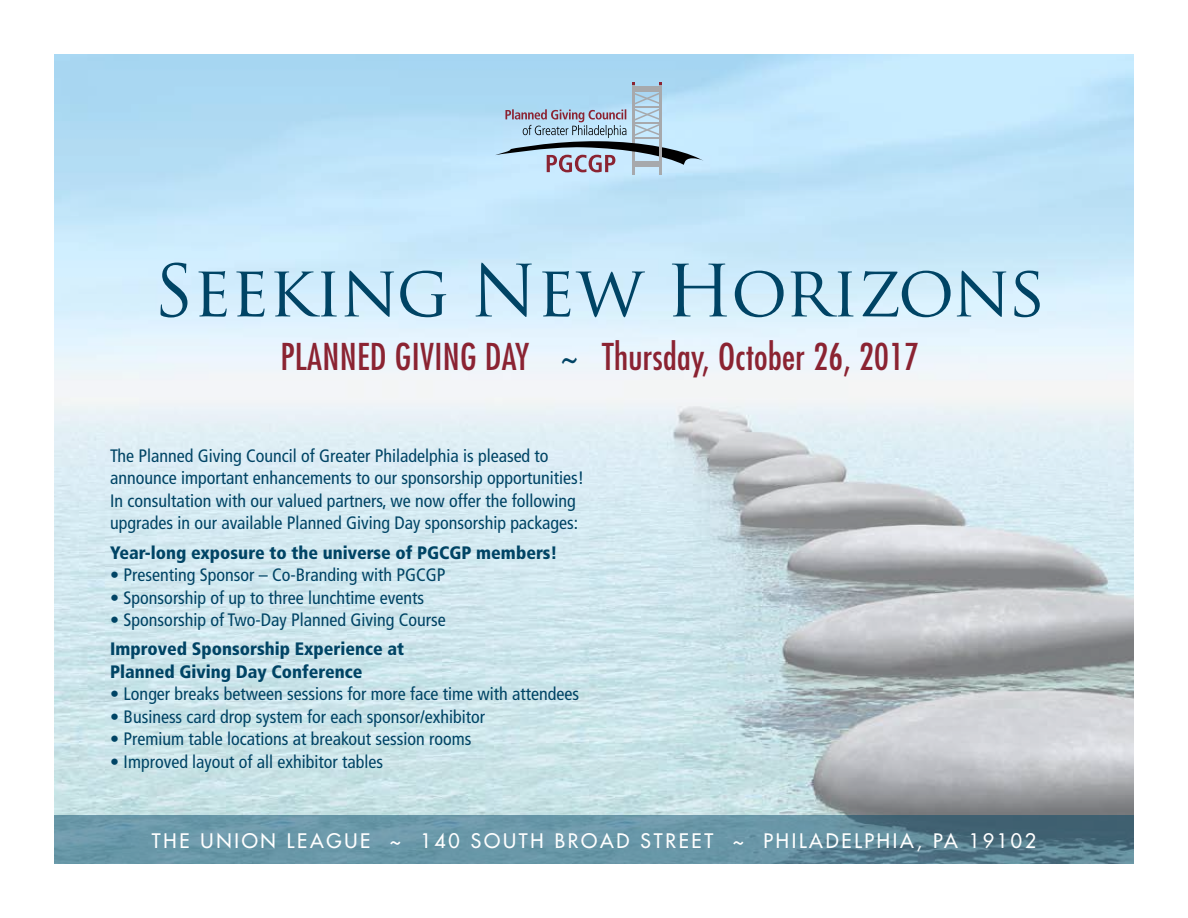
<style>
.page{position:relative;width:1188px;height:918px;background:#fff}
.page>*{position:absolute;margin:0;border:0;box-sizing:border-box;transform-origin:0 0}
.t1{font:70.05px "Trajan Pro";letter-spacing:-.01em;color:#004465}
.t2{font:condensed 36px "Futura";letter-spacing:.01em;color:#8b2332}
.t3{font:19.5px "Futura";letter-spacing:.14em;color:#fff}
.t4{font:condensed 18px/22.5px "Frutiger";color:#004465}
.t5{font:900 condensed 18px/22.5px "Frutiger";color:#004465}
.s1{color:#004465}
</style>
<div class="page">
<img style="left:54px;top:54px;width:1080px;height:762px">
<hr style="left:632px;top:84px;width:3px;height:91px;background:#a7a9ac">
<hr style="left:659px;top:84px;width:3px;height:91px;background:#a7a9ac">
<div style="left:633px;top:86px;width:28px;height:5px;background:#a7a9ac"></div>
<svg style="left:495px;top:92px;width:212px;height:80px;background:#a9c3d6"></svg>
<hr style="left:633px;top:137px;width:28px;height:2px;background:#a7a9ac">
<svg style="left:54px;top:816px;width:1080px;height:48px;background:#628d9e"></svg>
<h1 class="t1" style="left:154px;top:246px;width:894px">Seeking New Horizons</h1>
<h2 class="t2" style="left:280px;top:334px;width:640px">PLANNED GIVING DAY <span class="s1">~</span> Thursday, October 26, 2017</h2>
<p class="t4" style="left:110px;top:445px;width:475px">The Planned Giving Council of Greater Philadelphia is pleased to announce important enhancements to our sponsorship opportunities!<br>In consultation with our valued partners, we now offer the following upgrades in our available Planned Giving Day sponsorship packages:</p>
<p class="t5" style="left:110px;top:541px;width:449px">Year-long exposure to the universe of PGCGP members!</p>
<p class="t4" style="left:110px;top:564px;width:337px">• Presenting Sponsor – Co-Branding with PGCGP</p>
<p class="t4" style="left:110px;top:586px;width:316px">• Sponsorship of up to three lunchtime events</p>
<p class="t4" style="left:110px;top:609px;width:337px">• Sponsorship of Two-Day Planned Giving Course</p>
<p class="t5" style="left:110px;top:638px;width:295px">Improved Sponsorship Experience at<br>Planned Giving Day Conference</p>
<p class="t4" style="left:110px;top:683px;width:470px">• Longer breaks between sessions for more face time with attendees</p>
<p class="t4" style="left:110px;top:706px;width:377px">• Business card drop system for each sponsor/exhibitor</p>
<p class="t4" style="left:110px;top:728px;width:363px">• Premium table locations at breakout session rooms</p>
<p class="t4" style="left:110px;top:751px;width:275px">• Improved layout of all exhibitor tables</p>
<p class="t3" style="left:152px;top:828px;width:886px">THE UNION LEAGUE ~ 140 SOUTH BROAD STREET ~ PHILADELPHIA, PA 19102</p>
</div>
